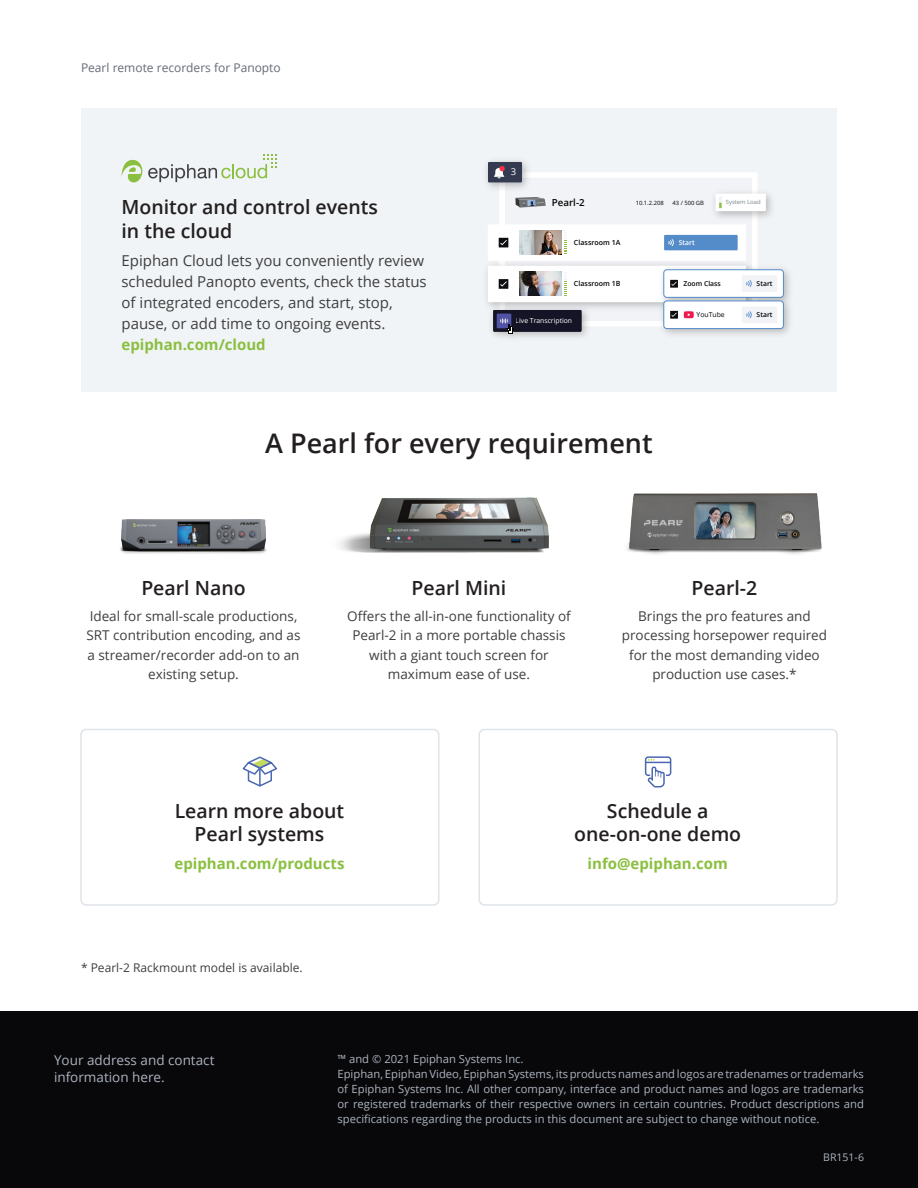
<style>
.page{position:relative;width:918px;height:1188px;background:#fff}
.page>*{position:absolute;margin:0;border:0;box-sizing:border-box;transform-origin:0 0}
.t1{font:600 27px "Open Sans";color:#231f20}
.t2{font:600 19.5px/23.4px "Open Sans";color:#231f20;text-align:center}
.CTA_text{font:15px/21px "Open Sans";color:#3e3e3f}
.CTA_text-2{font:700 15px "Open Sans";color:#8abf3f}
.Body_text_centred__s{font:13.5px/19.5px "Open Sans";color:#3e3e3f;text-align:center}
.t3{font:13.5px/16.5px "Open Sans";color:#acb3bd}
.Body_text{font:12px "Open Sans";color:#3e3e3f}
.t4{font:12px "Open Sans";color:#646b77}
.t5{font:11.25px/15px "Open Sans";color:#acb3bd;text-align:justify}
.t6{font:10.5px "Open Sans";color:#acb3bd}
.t7{font:600 9.75px "Open Sans";color:#050504}
.t8{font:9.45px "Open Sans";color:#fff}
.t9{font:600 7.05px "Open Sans";color:#050504}
.t10{font:6.9px "Open Sans";color:#fff}
.t11{font:6.9px "Open Sans";color:#0a090d}
.t12{font:600 6.75px "Open Sans";color:#050504}
.t13{font:600 6.75px "Open Sans";color:#fff}
.t14{font:5.85px "Open Sans";color:#050504}
.t15{font:5.85px "Open Sans";color:#7b858d}
</style>
<div class="page">
<div style="left:0;top:1011px;width:918px;height:177px;background:#08080b"></div>
<div style="left:81px;top:108px;width:756px;height:284px;background:#f1f4f6"></div>
<svg style="left:122px;top:154px;width:155px;height:29px"></svg>
<div style="left:499px;top:172px;width:259px;height:155px;background:#fff"></div>
<div style="left:505px;top:178px;width:247px;height:143px;background:#f1f3f7"></div>
<svg style="left:515px;top:197px;width:31px;height:11px"></svg>
<div style="left:716px;top:194px;width:50px;height:17px;background:#fff"></div>
<svg style="left:719px;top:197px;width:3px;height:11px"></svg>
<img style="left:486px;top:160px;width:43px;height:30px">
<div style="left:488px;top:162px;width:34px;height:20px;background:#343b51"></div>
<svg style="left:494px;top:166px;width:11px;height:12px"></svg>
<div style="left:488px;top:224px;width:258px;height:37px;background:#fff"></div>
<div style="left:499px;top:238px;width:9px;height:9px;background:#0b0d0e"></div>
<svg style="left:500px;top:240px;width:7px;height:5px"></svg>
<svg style="left:564px;top:232px;width:2px;height:22px"></svg>
<div style="left:664px;top:235px;width:74px;height:15px;background:#548cc9"></div>
<img style="left:519px;top:231px;width:43px;height:23px">
<div style="left:488px;top:266px;width:258px;height:36px;background:#fff"></div>
<div style="left:499px;top:279px;width:9px;height:10px;background:#0b0d0e"></div>
<svg style="left:500px;top:281px;width:7px;height:6px"></svg>
<svg style="left:564px;top:272px;width:2px;height:24px"></svg>
<img style="left:519px;top:272px;width:43px;height:24px">
<img style="left:485px;top:302px;width:109px;height:36px">
<div style="left:493px;top:310px;width:88px;height:22px;background:#141426"></div>
<div style="left:497px;top:314px;width:14px;height:14px;background:#5053a3"></div>
<svg style="left:500px;top:318px;width:14px;height:16px"></svg>
<img style="left:655px;top:261px;width:135px;height:31px">
<div style="left:664px;top:270px;width:119px;height:27px;background:#fff;border-radius:3px"></div>
<div style="left:664px;top:270px;width:120px;height:28px;border:1px solid #548cc9;border-radius:3px"></div>
<svg style="left:670px;top:280px;width:8px;height:8px"></svg>
<div style="left:742px;top:275px;width:35px;height:17px;background:#f1f3f7"></div>
<svg style="left:746px;top:280px;width:6px;height:7px"></svg>
<img style="left:655px;top:292px;width:135px;height:43px">
<div style="left:664px;top:301px;width:119px;height:28px;background:#fff;border-radius:3px"></div>
<div style="left:664px;top:301px;width:120px;height:28px;border:1px solid #548cc9;border-radius:3px"></div>
<svg style="left:670px;top:311px;width:8px;height:8px"></svg>
<svg style="left:684px;top:311px;width:10px;height:7px"></svg>
<div style="left:742px;top:306px;width:35px;height:17px;background:#f1f3f7"></div>
<svg style="left:746px;top:311px;width:6px;height:7px"></svg>
<svg style="left:668px;top:239px;width:6px;height:7px"></svg>
<img style="left:627px;top:493px;width:195px;height:61px">
<img style="left:339px;top:497px;width:210px;height:56px">
<img style="left:120px;top:519px;width:147px;height:35px">
<div style="left:80px;top:729px;width:359px;height:177px;border:2px solid #dfe4e9;border-radius:5px"></div>
<div style="left:479px;top:729px;width:359px;height:177px;border:2px solid #dfe4e9;border-radius:5px"></div>
<svg style="left:242px;top:756px;width:35px;height:31px"></svg>
<div style="left:645px;top:756px;width:26px;height:20px;border:2px solid #4a68b1;border-radius:3px"></div>
<svg style="left:646px;top:759px;width:25px;height:28px"></svg>
<p class="t4" style="left:81px;top:60px;width:201px">Pearl remote recorders for Panopto</p>
<h4 class="t2" style="left:122px;top:195px;width:258px;text-align:left">Monitor and control events in the cloud</h4>
<p class="CTA_text" style="left:122px;top:249px;width:307px">Epiphan Cloud lets you conveniently review scheduled Panopto events, check the status of integrated encoders, and start, stop, pause, or add time to ongoing events.</p>
<p class="CTA_text-2" style="left:122px;top:334px;width:146px">epiphan.com/cloud</p>
<p class="t8" style="left:511px;top:165px;width:7px">3</p>
<p class="t7" style="left:552px;top:196px;width:34px">Pearl-2</p>
<p class="t14" style="left:636px;top:199px;width:30px">10.1.2.208</p>
<p class="t14" style="left:672px;top:199px;width:33px">43 / 500 GB</p>
<p class="t15" style="left:726px;top:198px;width:36px">System Load</p>
<p class="t9" style="left:574px;top:237px;width:48px">Classroom 1A</p>
<p class="t9" style="left:574px;top:279px;width:48px">Classroom 1B</p>
<p class="t10" style="left:516px;top:316px;width:58px">Live Transcription</p>
<p class="t13" style="left:679px;top:237px;width:17px">Start</p>
<p class="t12" style="left:684px;top:279px;width:39px">Zoom Class</p>
<p class="t12" style="left:757px;top:278px;width:17px">Start</p>
<p class="t11" style="left:697px;top:310px;width:30px">YouTube</p>
<p class="t12" style="left:757px;top:310px;width:17px">Start</p>
<h3 class="t1" style="left:265px;top:424px;width:389px">A Pearl for every requirement</h3>
<h4 class="t2" style="left:141px;top:575px;width:106px">Pearl Nano</h4>
<p class="Body_text_centred__s" style="left:86px;top:606px;width:216px">Ideal for small-scale productions,<br>SRT contribution encoding, and as a streamer/recorder add-on to an existing setup.</p>
<h4 class="t2" style="left:412px;top:575px;width:96px">Pearl Mini</h4>
<p class="Body_text_centred__s" style="left:347px;top:606px;width:225px">Offers the all-in-one functionality of<br>Pearl-2 in a more portable chassis with a giant touch screen for maximum ease of use.</p>
<h4 class="t2" style="left:692px;top:575px;width:67px">Pearl-2</h4>
<p class="Body_text_centred__s" style="left:622px;top:606px;width:207px">Brings the pro features and processing horsepower required for the most demanding video production use cases.*</p>
<h4 class="t2" style="left:175px;top:799px;width:171px">Learn more about<br>Pearl systems</h4>
<p class="CTA_text-2" style="left:174px;top:853px;width:172px">epiphan.com/products</p>
<p class="Body_text" style="left:81px;top:959px;width:223px">* Pearl-2 Rackmount model is available.</p>
<h4 class="t2" style="left:574px;top:799px;width:168px">Schedule a one-on-one demo</h4>
<p class="CTA_text-2" style="left:588px;top:853px;width:142px">info@epiphan.com</p>
<p class="t3" style="left:54px;top:1052px;width:162px">Your address and contact information here.</p>
<p class="t5" style="left:338px;top:1051px;width:188px">™ and © 2021 Epiphan Systems Inc.</p>
<p class="t5" style="left:338px;top:1066px;width:528px">Epiphan, Epiphan Video, Epiphan Systems, its products names and logos are tradenames or trademarks of Epiphan Systems Inc. All other company, interface and product names and logos are trademarks or registered trademarks of their respective owners in certain countries. Product descriptions and specifications regarding the products in this document are subject to change without notice.</p>
<p class="t6" style="left:823px;top:1150px;width:42px">BR151-6</p>
</div>
